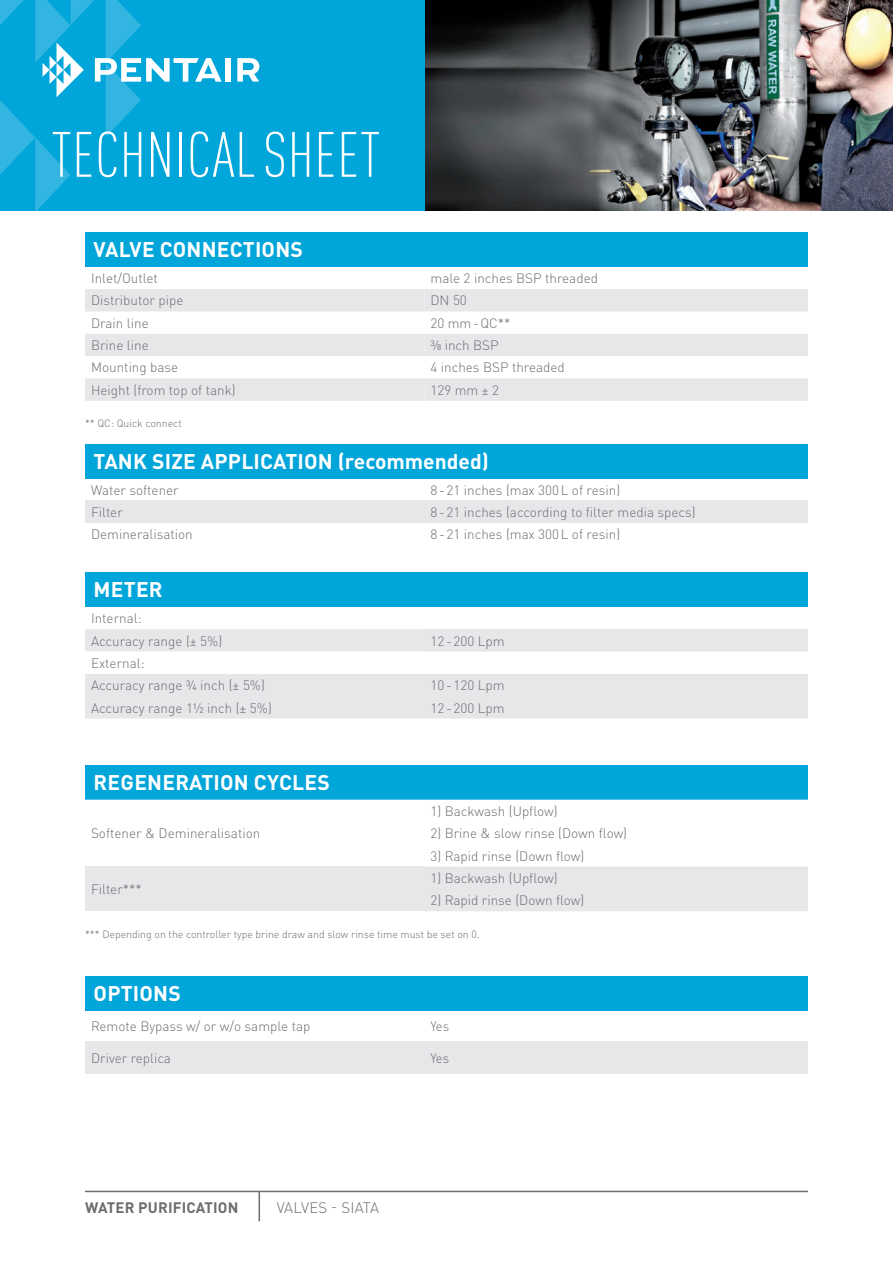
<style>
.page{position:relative;width:893px;height:1263px;background:#fff}
.page>*{position:absolute;margin:0;border:0;box-sizing:border-box;transform-origin:0 0}
.t1{font:300 condensed 63px "DIN Pro";letter-spacing:.01em;color:#fff}
.t2{font:700 21px "DIN Pro";letter-spacing:.01em;color:#fff}
.t3{font:700 15px "DIN Pro";letter-spacing:.01em;color:#6c6d70}
.t4{font:300 15px "DIN Pro";letter-spacing:.01em;color:#6c6d70}
.t5{font:300 13.5px/22.4px "DIN Pro";color:#6c6d70}
.t6{font:300 13.5px "DIN Pro";color:#6c6d70;scale:.96 1}
.t7{font:300 10.5px "DIN Pro";color:#6c6d70}
</style>
<div class="page">
<div style="left:0;top:0;width:429px;height:210px;background:#00a5da"></div>
<svg style="left:0;top:0;width:222px;height:211px"></svg>
<div style="left:225px;top:58px;width:6px;height:24px;background:#fff"></div>
<svg style="left:237px;top:58px;width:22px;height:24px"></svg>
<img style="left:425px;top:0;width:468px;height:210px">
<hr style="left:85px;top:1191px;width:723px;height:1px;background:#6c6d70">
<hr style="left:259px;top:1191px;width:1px;height:30px;background:#6c6d70">
<div style="left:85px;top:444px;width:723px;height:34px;background:#00a5da"></div>
<div style="left:85px;top:976px;width:723px;height:34px;background:#00a5da"></div>
<div style="left:85px;top:573px;width:723px;height:34px;background:#00a5da"></div>
<div style="left:85px;top:233px;width:723px;height:34px;background:#00a5da"></div>
<div style="left:85px;top:766px;width:723px;height:34px;background:#00a5da"></div>
<div style="left:85px;top:501px;width:339px;height:22px;background:#e6e7e9"></div>
<div style="left:424px;top:501px;width:384px;height:22px;background:#e6e7e9"></div>
<div style="left:85px;top:1041px;width:339px;height:33px;background:#e6e7e9"></div>
<div style="left:424px;top:1041px;width:384px;height:33px;background:#e6e7e9"></div>
<div style="left:85px;top:629px;width:723px;height:89px;background:#e6e7e9"></div>
<div style="left:424px;top:629px;width:384px;height:22px;background:#e6e7e9"></div>
<svg style="left:85px;top:651px;width:723px;height:23px"></svg>
<svg style="left:85px;top:289px;width:723px;height:112px"></svg>
<svg style="left:85px;top:866px;width:340px;height:1px"></svg>
<div style="left:85px;top:867px;width:339px;height:44px;background:#e6e7e9"></div>
<div style="left:424px;top:867px;width:384px;height:44px;background:#e6e7e9"></div>
<h1 class="t1" style="left:51px;top:110px;width:330px">TECHNICAL SHEET</h1>
<h2 class="t2" style="left:94px;top:232px;width:211px">VALVE CONNECTIONS</h2>
<p class="t5" style="left:91px;top:266px;width:68px">Inlet/Outlet</p>
<p class="t5" style="left:430px;top:266px;width:169px">male 2 inches BSP threaded</p>
<p class="t5" style="left:91px;top:288px;width:94px">Distributor pipe</p>
<p class="t5" style="left:430px;top:288px;width:38px">DN 50</p>
<p class="t5" style="left:91px;top:311px;width:59px">Drain line</p>
<p class="t5" style="left:430px;top:311px;width:82px">20 mm-QC**</p>
<p class="t5" style="left:91px;top:333px;width:59px">Brine line</p>
<p class="t5" style="left:430px;top:333px;width:70px">3/8 inch BSP</p>
<p class="t5" style="left:91px;top:355px;width:89px">Mounting base</p>
<p class="t5" style="left:430px;top:355px;width:136px">4 inches BSP threaded</p>
<p class="t5" style="left:91px;top:377px;width:146px">Height (from top of tank)</p>
<p class="t5" style="left:430px;top:377px;width:70px">129 mm ± 2</p>
<p class="t7" style="left:85px;top:415px;width:98px">** QC: Quick connect</p>
<h2 class="t2" style="left:94px;top:444px;width:397px">TANK SIZE APPLICATION (recommended)</h2>
<p class="t5" style="left:91px;top:478px;width:89px">Water softener</p>
<p class="t5" style="left:430px;top:478px;width:191px">8-21 inches (max 300L of resin)</p>
<p class="t5" style="left:91px;top:500px;width:33px">Filter</p>
<p class="t5" style="left:430px;top:500px;width:267px">8-21 inches (according to filter media specs)</p>
<p class="t5" style="left:91px;top:522px;width:103px">Demineralisation</p>
<p class="t5" style="left:430px;top:522px;width:191px">8-21 inches (max 300L of resin)</p>
<h2 class="t2" style="left:94px;top:572px;width:71px">METER</h2>
<p class="t5" style="left:91px;top:606px;width:133px">Internal:<br>Accuracy range (± 5%)</p>
<p class="t5" style="left:91px;top:651px;width:175px">External:<br>Accuracy range 3/4 inch (± 5%)</p>
<p class="t5" style="left:430px;top:628px;width:76px">12-200 Lpm</p>
<p class="t5" style="left:430px;top:673px;width:76px">10-120 Lpm</p>
<p class="t5" style="left:91px;top:695px;width:182px">Accuracy range 11/2 inch (± 5%)</p>
<p class="t5" style="left:430px;top:695px;width:76px">12-200 Lpm</p>
<h2 class="t2" style="left:94px;top:765px;width:238px">REGENERATION CYCLES</h2>
<p class="t5" style="left:91px;top:821px;width:171px">Softener &amp; Demineralisation</p>
<p class="t5" style="left:91px;top:877px;width:52px">Filter***</p>
<p class="t5" style="left:430px;top:799px;width:129px">1) Backwash (Upflow)</p>
<p class="t5" style="left:430px;top:821px;width:198px">2) Brine &amp; slow rinse (Down flow)</p>
<p class="t5" style="left:430px;top:843px;width:155px">3) Rapid rinse (Down flow)</p>
<p class="t5" style="left:430px;top:866px;width:129px">1) Backwash (Upflow)</p>
<p class="t5" style="left:430px;top:888px;width:155px">2) Rapid rinse (Down flow)</p>
<p class="t7" style="left:85px;top:926px;width:396px">*** Depending on the controller type brine draw and slow rinse time must be set on 0.</p>
<h2 class="t2" style="left:94px;top:976px;width:89px">OPTIONS</h2>
<p class="t5" style="left:91px;top:1014px;width:221px">Remote Bypass w/ or w/o sample tap</p>
<p class="t6" style="left:430px;top:1016px;width:21px">Yes</p>
<p class="t5" style="left:91px;top:1045px;width:81px">Driver replica</p>
<p class="t6" style="left:430px;top:1047px;width:21px">Yes</p>
<p class="t3" style="left:85px;top:1195px;width:155px">WATER PURIFICATION</p>
<p class="t4" style="left:277px;top:1196px;width:104px">VALVES - SIATA</p>
</div>
